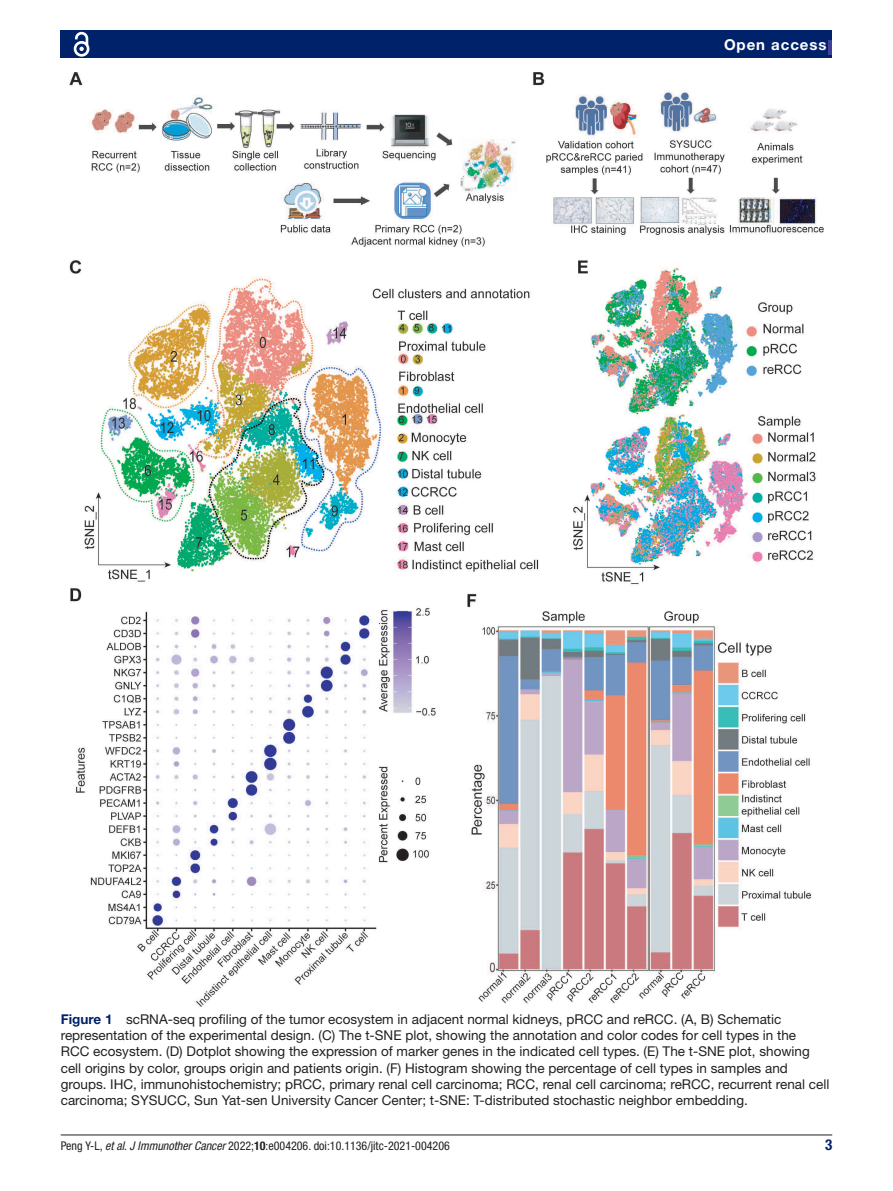
<style>
.page{position:relative;width:893px;height:1191px;background:#fff}
.page>*{position:absolute;margin:0;border:0;box-sizing:border-box;transform-origin:0 0}
.t1{font:700 15px "Helvetica Neue LT Std";letter-spacing:.065em;color:#fff}
.t2{font:700 condensed 15px "Helvetica Neue LT Std";color:#00226b}
.t3{font:13.5px/16.2px "Helvetica Neue LT Std";color:#231f20}
.t4{font:condensed 12px "Helvetica Neue LT Std";color:#231f20}
.s1{font-weight:700;color:#00226b}
.s2{font-style:italic}
.s3{font-weight:700}
</style>
<div class="page">
<hr style="left:61px;top:1134px;width:771px;height:1px;background:#231f20">
<div style="left:61px;top:31px;width:771px;height:27px;background:#00226b"></div>
<hr style="left:828px;top:40px;width:4px;height:15px;background:#414099">
<svg style="left:73px;top:31px;width:17px;height:26px"></svg>
<img style="left:69px;top:73px;width:754px;height:933px">
<p class="t1" style="left:724px;top:35px;width:104px">Open access</p>
<p class="t3" style="left:61px;top:1011px;width:770px"><span class="s1">Figure 1</span> scRNA-seq profiling of the tumor ecosystem in adjacent normal kidneys, pRCC and reRCC. (A, B) Schematic representation of the experimental design. (C) The t-SNE plot, showing the annotation and color codes for cell types in the<br>RCC ecosystem. (D) Dotplot showing the expression of marker genes in the indicated cell types. (E) The t-SNE plot, showing cell origins by color, groups origin and patients origin. (F) Histogram showing the percentage of cell types in samples and groups. IHC, immunohistochemistry; pRCC, primary renal cell carcinoma; RCC, renal cell carcinoma; reRCC, recurrent renal cell carcinoma; SYSUCC, Sun Yat-sen University Cancer Center; t-SNE: T-distributed stochastic neighbor embedding.</p>
<p class="t4" style="left:61px;top:1138px;width:391px">Peng Y-L, <span class="s2">et al</span>. <span class="s2">J Immunother Cancer</span> 2022;<span class="s3">10</span>:e004206. doi:10.1136/jitc-2021-004206</p>
<p class="t2" style="left:825px;top:1135px;width:9px">3</p>
</div>
